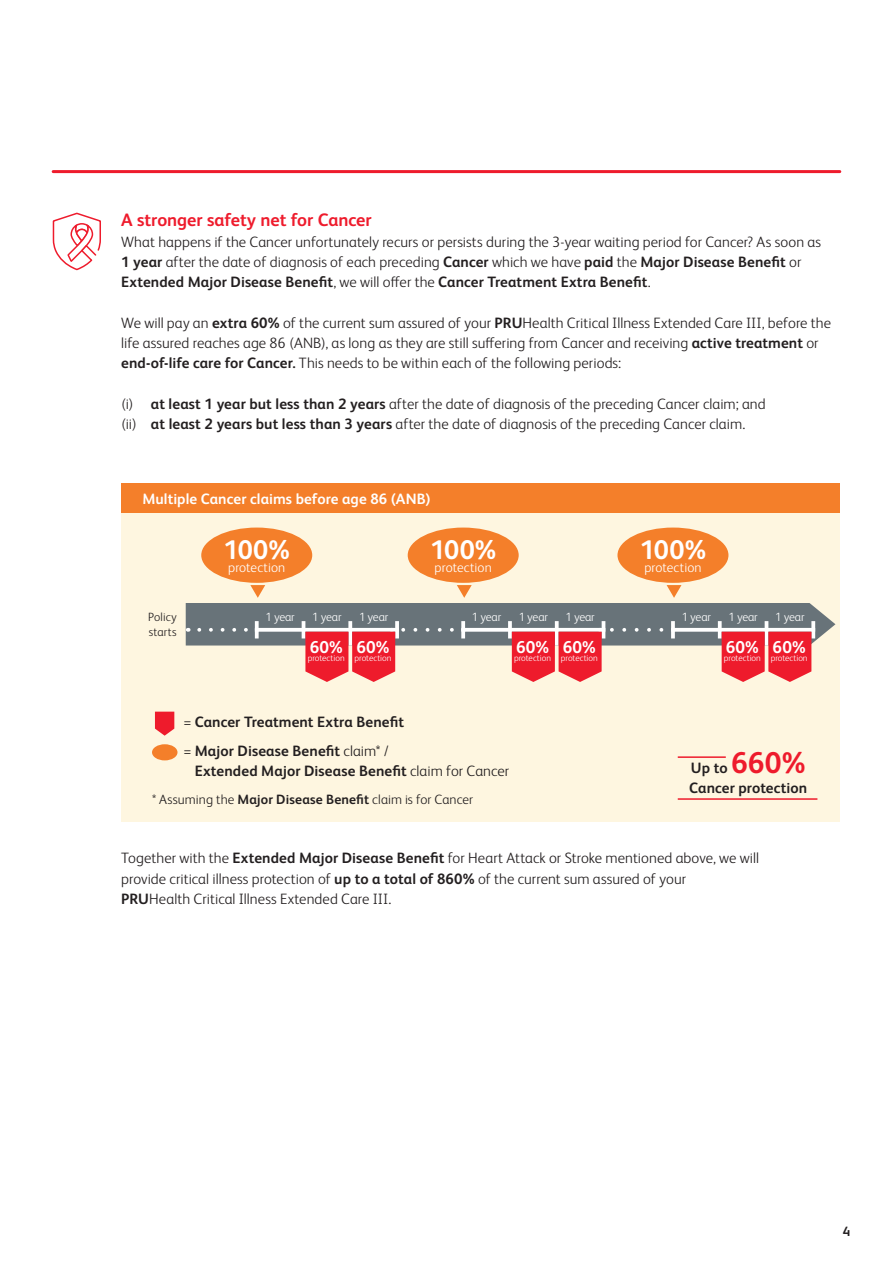
<style>
.page{position:relative;width:893px;height:1263px;background:#fff}
.page>*{position:absolute;margin:0;border:0;box-sizing:border-box;transform-origin:0 0}
.t1{font:700 27px "FS Albert Pro";letter-spacing:-.01em;color:#fff}
.t2{font:700 18px "FS Albert Pro";color:#ee1b2c}
.t3{font:700 17.1px "FS Albert Pro";letter-spacing:.005em;color:#fff}
.t4{font:300 15px/20.2px "FS Albert Pro";letter-spacing:.005em;color:#231f20}
.t5{font:700 15px/20.2px "FS Albert Pro";letter-spacing:.005em;color:#231f20}
.t6{font:700 15px "FS Albert Pro";letter-spacing:.005em;color:#fff}
.t7{font:300 13.5px "FS Albert Pro";letter-spacing:.01em;color:#231f20}
.t8{font:300 13.5px "FS Albert Pro";letter-spacing:.005em;color:#fff}
.t9{font:700 13.5px "FS Albert Pro";color:#231f20}
.t10{font:300 12px "FS Albert Pro";letter-spacing:-.01em;color:#fff}
.t11{font:300 12px/15px "FS Albert Pro";letter-spacing:.015em;color:#231f20}
.t12{font:300 8.85px "FS Albert Pro";letter-spacing:-.005em;color:#fff}
.s1{font-weight:700}
.s2{font-weight:300}
.s3{font-size:30px;color:#ee1b2c}
</style>
<div class="page">
<hr style="left:53px;top:170px;width:787px;height:3px;background:#ee1b2c">
<div style="left:121px;top:497px;width:719px;height:325px;background:#fef6e0"></div>
<div style="left:121px;top:483px;width:719px;height:30px;background:#f47f2a"></div>
<div style="left:201px;top:527px;width:111px;height:56px;background:#f47f2a;border-radius:50%"></div>
<div style="left:408px;top:527px;width:111px;height:56px;background:#f47f2a;border-radius:50%"></div>
<div style="left:617px;top:527px;width:111px;height:56px;background:#f47f2a;border-radius:50%"></div>
<hr style="left:678px;top:756px;width:48px;height:2px;background:#ee1b2c">
<hr style="left:678px;top:798px;width:139px;height:2px;background:#ee1b2c">
<svg style="left:186px;top:585px;width:649px;height:97px"></svg>
<div style="left:152px;top:744px;width:25px;height:16px;background:#f47f2a;border-radius:50%"></div>
<svg style="left:155px;top:712px;width:19px;height:24px"></svg>
<svg style="left:52px;top:212px;width:49px;height:59px"></svg>
<p class="t2" style="left:121px;top:208px;width:252px">A stronger safety net for Cancer</p>
<p class="t4" style="left:121px;top:231px;width:701px">What happens if the Cancer unfortunately recurs or persists during the 3-year waiting period for Cancer? As soon as<br><span class="s1">1 year</span> after the date of diagnosis of each preceding <span class="s1">Cancer</span> which we have <span class="s1">paid</span> the <span class="s1">Major Disease Benefit</span> or<br><span class="s1">Extended Major Disease Benefit</span>, we will offer the <span class="s1">Cancer Treatment Extra Benefit</span>.</p>
<p class="t4" style="left:121px;top:312px;width:711px">We will pay an <span class="s1">extra 60%</span> of the current sum assured of your <span class="s1">PRU</span>Health Critical Illness Extended Care III, before the life assured reaches age 86 (ANB), as long as they are still suffering from Cancer and receiving <span class="s1">active treatment</span> or <span class="s1">end-of-life care for Cancer.</span> This needs to be within each of the following periods:</p>
<p class="t4" style="left:121px;top:393px;width:646px">(i) <span class="s1">at least 1 year but less than 2 years</span> after the date of diagnosis of the preceding Cancer claim; and (ii) <span class="s1">at least 2 years but less than 3 years</span> after the date of diagnosis of the preceding Cancer claim.</p>
<p class="t6" style="left:142px;top:488px;width:289px">Multiple Cancer claims before age 86 (ANB)</p>
<h1 class="t1" style="left:224px;top:531px;width:68px">100%</h1>
<p class="t8" style="left:228px;top:558px;width:59px">protection</p>
<h1 class="t1" style="left:430px;top:531px;width:68px">100%</h1>
<p class="t8" style="left:435px;top:558px;width:59px">protection</p>
<h1 class="t1" style="left:640px;top:531px;width:68px">100%</h1>
<p class="t8" style="left:644px;top:558px;width:59px">protection</p>
<p class="t11" style="left:148px;top:609px;width:30px">Policy starts</p>
<p class="t10" style="left:265px;top:609px;width:31px">1 year</p>
<p class="t10" style="left:312px;top:609px;width:31px">1 year</p>
<p class="t10" style="left:359px;top:609px;width:31px">1 year</p>
<p class="t10" style="left:472px;top:609px;width:31px">1 year</p>
<p class="t10" style="left:519px;top:609px;width:31px">1 year</p>
<p class="t10" style="left:565px;top:609px;width:31px">1 year</p>
<p class="t10" style="left:682px;top:609px;width:31px">1 year</p>
<p class="t10" style="left:728px;top:609px;width:31px">1 year</p>
<p class="t10" style="left:775px;top:609px;width:31px">1 year</p>
<p class="t3" style="left:310px;top:635px;width:35px">60%</p>
<p class="t12" style="left:308px;top:652px;width:38px">protection</p>
<p class="t3" style="left:356px;top:635px;width:35px">60%</p>
<p class="t12" style="left:355px;top:652px;width:38px">protection</p>
<p class="t3" style="left:516px;top:635px;width:35px">60%</p>
<p class="t12" style="left:514px;top:652px;width:38px">protection</p>
<p class="t3" style="left:563px;top:635px;width:35px">60%</p>
<p class="t12" style="left:561px;top:652px;width:38px">protection</p>
<p class="t5" style="left:183px;top:707px;width:222px;line-height:28.8px"><span class="s2">=</span> Cancer Treatment Extra Benefit <span class="s2">=</span> Major Disease Benefit <span class="s2">claim* /</span></p>
<p class="t5" style="left:195px;top:760px;width:316px">Extended Major Disease Benefit <span class="s2">claim for Cancer</span></p>
<p class="t7" style="left:152px;top:790px;width:323px">* Assuming the <span class="s1">Major Disease Benefit</span> claim is for Cancer</p>
<p class="t3" style="left:726px;top:635px;width:35px">60%</p>
<p class="t12" style="left:724px;top:652px;width:38px">protection</p>
<p class="t3" style="left:773px;top:635px;width:35px">60%</p>
<p class="t12" style="left:771px;top:652px;width:38px">protection</p>
<p class="t5" style="left:689px;top:757px;width:120px">Up to <span class="s3">660%<br></span>Cancer protection</p>
<p class="t4" style="left:121px;top:847px;width:639px">Together with the <span class="s1">Extended Major Disease Benefit</span> for Heart Attack or Stroke mentioned above, we will provide critical illness protection of <span class="s1">up to a total of 860%</span> of the current sum assured of your<br><span class="s1">PRU</span>Health Critical Illness Extended Care III.</p>
<p class="t9" style="left:843px;top:1222px;width:9px">4</p>
</div>
